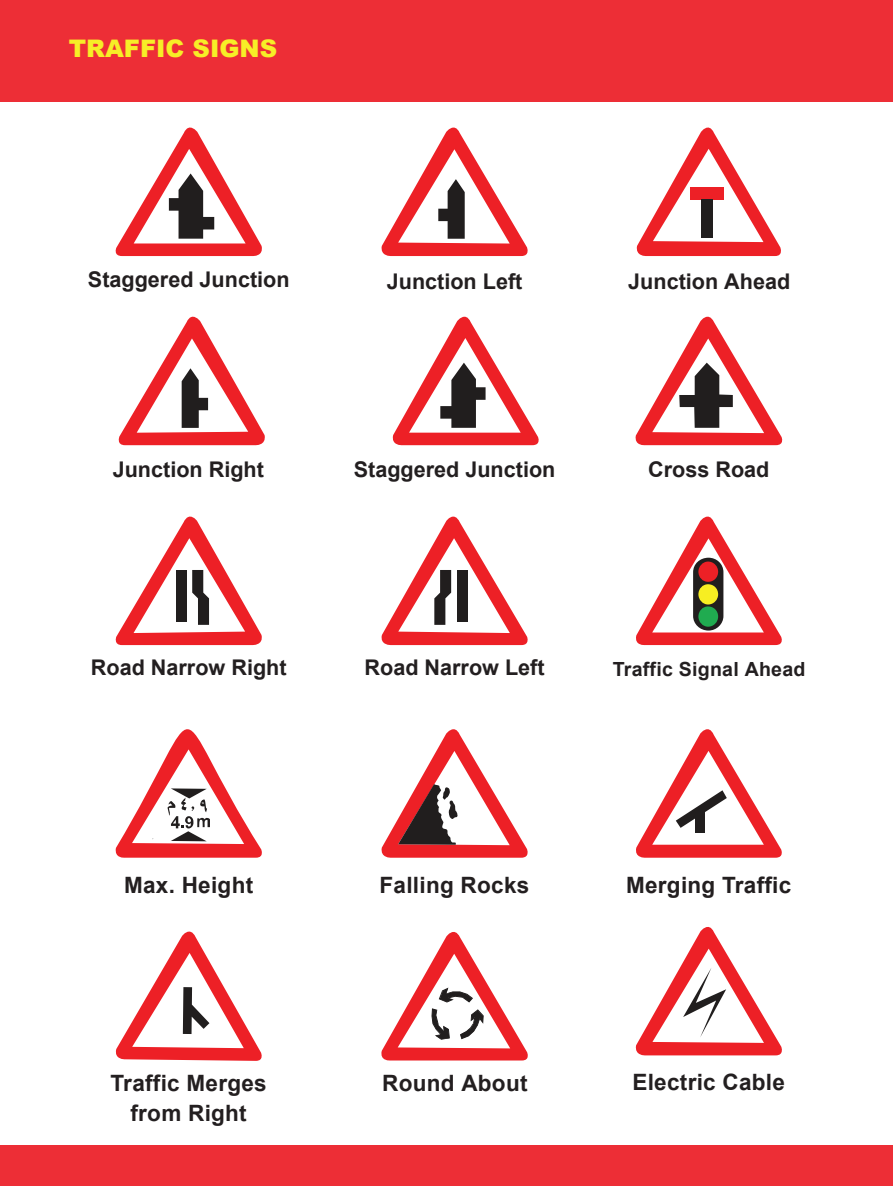
<style>
.page{position:relative;width:893px;height:1186px;background:#fff}
.page>*{position:absolute;margin:0;border:0;box-sizing:border-box;transform-origin:0 0}
.t1{font:900 24.15px "Arial";color:#f7ee27}
.t2{font:700 22.5px "Arial";letter-spacing:.01em;color:#231f20}
.t3{font:700 21.6px "Arial";color:#231f20}
.t4{font:700 19.5px "Arial";letter-spacing:.01em;color:#231f20}
</style>
<div class="page">
<div style="left:0;top:1145px;width:893px;height:41px;background:#ed2e36"></div>
<div style="left:0;top:0;width:893px;height:101px;background:#ed2e36"></div>
<svg style="left:381px;top:127px;width:147px;height:129px"></svg>
<svg style="left:392px;top:316px;width:147px;height:130px"></svg>
<svg style="left:635px;top:316px;width:148px;height:130px"></svg>
<svg style="left:636px;top:127px;width:145px;height:129px"></svg>
<div style="left:690px;top:188px;width:33px;height:12px;background:#ed2026"></div>
<div style="left:701px;top:199px;width:11px;height:39px;background:#211e1e"></div>
<svg style="left:115px;top:127px;width:147px;height:129px"></svg>
<svg style="left:118px;top:316px;width:147px;height:130px"></svg>
<svg style="left:381px;top:516px;width:147px;height:129px"></svg>
<svg style="left:115px;top:516px;width:147px;height:129px"></svg>
<svg style="left:636px;top:516px;width:146px;height:130px"></svg>
<div style="left:693px;top:558px;width:30px;height:72px;background:#211e1e;border-radius:15px"></div>
<div style="left:698px;top:561px;width:20px;height:21px;background:#ed2026;border-radius:50%"></div>
<div style="left:698px;top:584px;width:20px;height:20px;background:#f7ee22;border-radius:50%"></div>
<div style="left:698px;top:606px;width:20px;height:21px;background:#20ab50;border-radius:50%"></div>
<svg style="left:115px;top:729px;width:147px;height:129px"></svg>
<svg style="left:381px;top:729px;width:147px;height:129px"></svg>
<svg style="left:636px;top:729px;width:146px;height:129px"></svg>
<svg style="left:381px;top:932px;width:147px;height:129px"></svg>
<svg style="left:115px;top:931px;width:147px;height:130px"></svg>
<svg style="left:635px;top:927px;width:147px;height:129px"></svg>
<p class="t1" style="left:69px;top:31px;width:210px">TRAFFIC SIGNS</p>
<p class="t3" style="left:88px;top:264px;width:203px">Staggered Junction</p>
<p class="t3" style="left:628px;top:266px;width:164px">Junction Ahead</p>
<p class="t3" style="left:387px;top:266px;width:137px">Junction Left</p>
<p class="t3" style="left:113px;top:454px;width:153px">Junction Right</p>
<p class="t3" style="left:354px;top:454px;width:203px">Staggered Junction</p>
<p class="t3" style="left:648px;top:454px;width:123px">Cross Road</p>
<p class="t3" style="left:91px;top:652px;width:197px">Road Narrow Right</p>
<p class="t3" style="left:365px;top:652px;width:182px">Road Narrow Left</p>
<p class="t4" style="left:613px;top:655px;width:194px">Traffic Signal Ahead</p>
<p class="t2" style="left:124px;top:869px;width:131px">Max. Height</p>
<p class="t2" style="left:380px;top:869px;width:151px">Falling Rocks</p>
<p class="t2" style="left:626px;top:869px;width:167px">Merging Traffic</p>
<p class="t2" style="left:111px;top:1067px;width:158px">Traffic Merges</p>
<p class="t2" style="left:382px;top:1067px;width:147px">Round About</p>
<p class="t2" style="left:130px;top:1097px;width:118px">from Right</p>
<p class="t2" style="left:632px;top:1066px;width:154px">Electric Cable</p>
</div>
